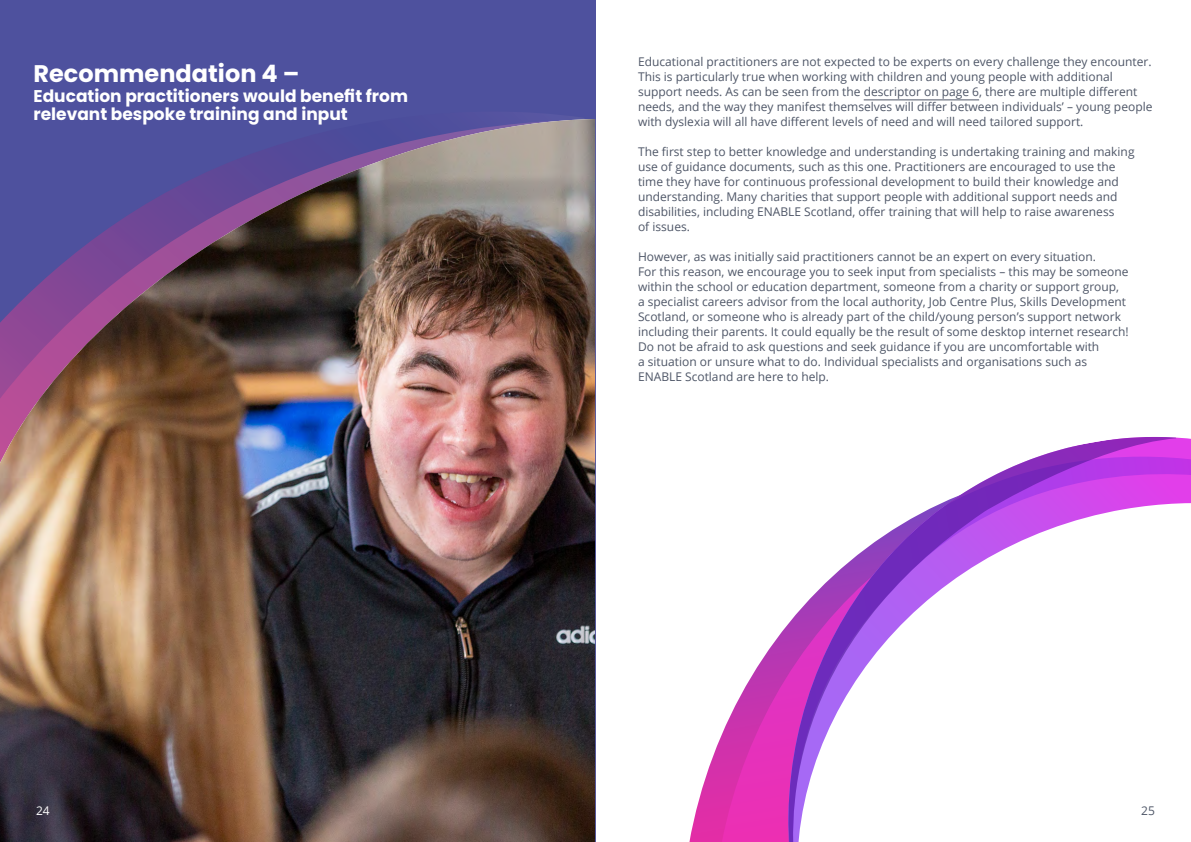
<style>
.page{position:relative;width:1191px;height:842px;background:#fff}
.page>*{position:absolute;margin:0;border:0;box-sizing:border-box;transform-origin:0 0}
.t1{font:700 24px "Poppins";color:#fff}
.t2{font:700 17px/18px "Poppins";color:#fff}
.PStyle1{font:12px/15px "Open Sans";color:#4e5667}
.PStyle1-2{font:12px "Open Sans";color:#fff}
</style>
<div class="page">
<svg style="left:689px;top:667px;width:68px;height:175px"></svg>
<svg style="left:1176px;top:438px;width:15px;height:66px"></svg>
<svg style="left:757px;top:436px;width:419px;height:406px"></svg>
<hr style="left:863px;top:100px;width:116px;height:1px;background:#4e5667">
<div style="left:0;top:0;width:595px;height:842px;background:#4e519e"></div>
<img style="left:0;top:119px;width:595px;height:723px">
<p class="t1" style="left:34px;top:60px;width:268px">Recommendation 4 –</p>
<p class="t2" style="left:34px;top:88px;width:376px">Education practitioners would benefit from relevant bespoke training and input</p>
<p class="PStyle1" style="left:638px;top:54px;width:516px">Educational practitioners are not expected to be experts on every challenge they encounter.<br>This is particularly true when working with children and young people with additional support needs. As can be seen from the descriptor on page 6, there are multiple different needs, and the way they manifest themselves will differ between individuals’ – young people with dyslexia will all have different levels of need and will need tailored support.</p>
<p class="PStyle1" style="left:638px;top:144px;width:498px">The first step to better knowledge and understanding is undertaking training and making use of guidance documents, such as this one. Practitioners are encouraged to use the time they have for continuous professional development to build their knowledge and understanding. Many charities that support people with additional support needs and disabilities, including ENABLE Scotland, offer training that will help to raise awareness<br>of issues.</p>
<p class="PStyle1" style="left:638px;top:249px;width:492px">However, as was initially said practitioners cannot be an expert on every situation.<br>For this reason, we encourage you to seek input from specialists – this may be someone within the school or education department, someone from a charity or support group, a specialist careers advisor from the local authority, Job Centre Plus, Skills Development Scotland, or someone who is already part of the child/young person’s support network including their parents. It could equally be the result of some desktop internet research!<br>Do not be afraid to ask questions and seek guidance if you are uncomfortable with<br>a situation or unsure what to do. Individual specialists and organisations such as ENABLE Scotland are here to help.</p>
<p class="PStyle1-2" style="left:36px;top:802px;width:15px">24</p>
<p class="PStyle1" style="left:1141px;top:803px;width:15px">25</p>
</div>
